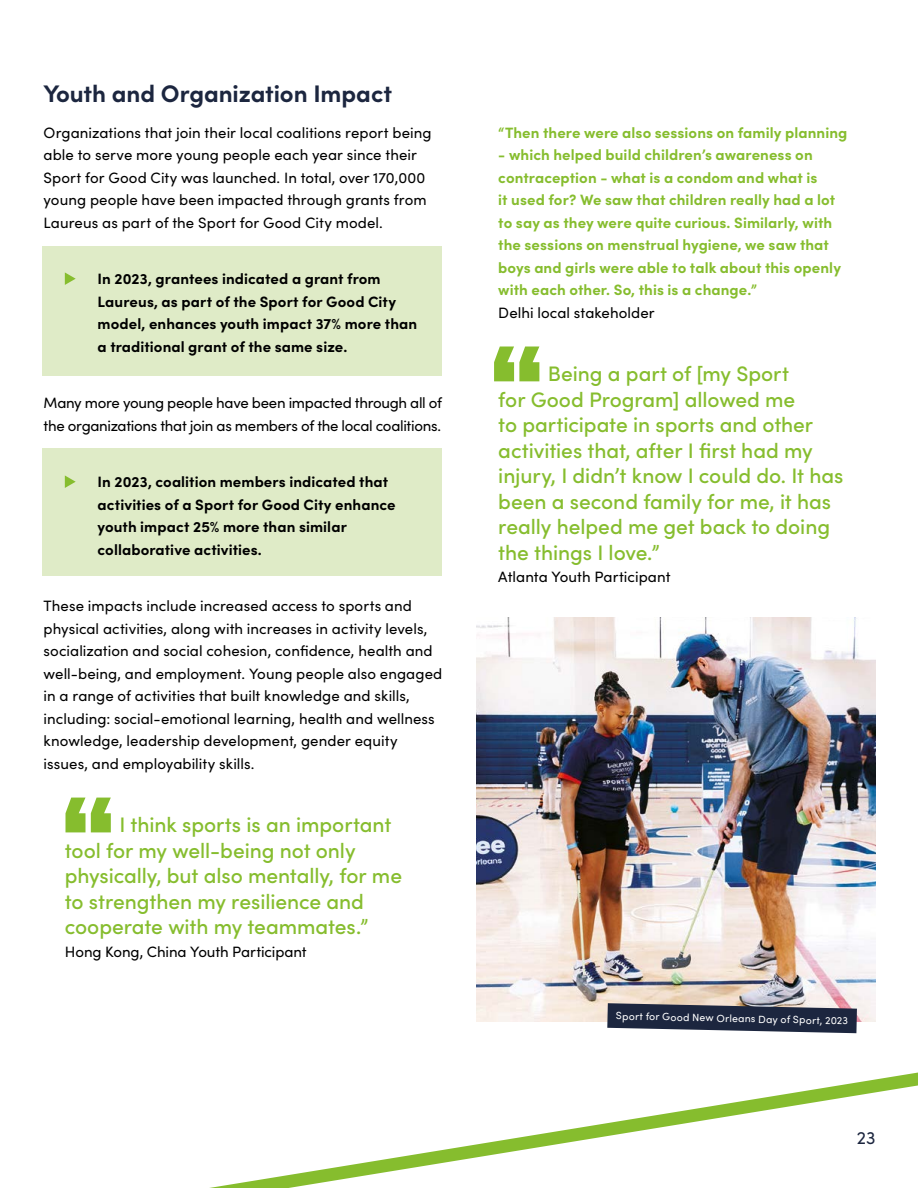
<style>
.page{position:relative;width:918px;height:1188px;background:#fff}
.page>*{position:absolute;margin:0;border:0;box-sizing:border-box;transform-origin:0 0}
.t1{font:700 24px "Sofia Pro";letter-spacing:-.005em;color:#1c263f}
.t2{font:500 21px/25.5px "Sofia Pro";letter-spacing:-.005em;color:#86bd2e}
.t3{font:18px "Sofia Pro";color:#1c263f}
.t4{font:15px/22.5px "Sofia Pro";letter-spacing:.005em;color:#000}
.t5{font:700 15px/22.5px "Sofia Pro";letter-spacing:.005em;color:#86bd2e}
.t6{font:700 15px/22.5px "Sofia Pro";letter-spacing:.005em;color:#000}
.t7{font:15px/22.5px "Sofia Pro";letter-spacing:-.02em;color:#000}
.t8{font:10.5px "Sofia Pro";color:#fff}
</style>
<div class="page">
<svg style="left:209px;top:1073px;width:709px;height:115px"></svg>
<div style="left:43px;top:247px;width:399px;height:129px;background:#dfebc7"></div>
<div style="left:43px;top:449px;width:399px;height:127px;background:#dfebc7"></div>
<svg style="left:65px;top:272px;width:11px;height:13px"></svg>
<svg style="left:65px;top:475px;width:11px;height:13px"></svg>
<svg style="left:66px;top:798px;width:45px;height:34px"></svg>
<svg style="left:494px;top:347px;width:45px;height:34px"></svg>
<img style="left:476px;top:617px;width:399px;height:404px">
<svg style="left:607px;top:1003px;width:250px;height:30px;background:#41485b"></svg>
<h1 class="t1" style="left:44px;top:75px;width:350px">Youth and Organization Impact</h1>
<p class="t4" style="left:44px;top:120px;width:390px">Organizations that join their local coalitions report being able to serve more young people each year since their Sport for Good City was launched. In total, over 170,000 young people have been impacted through grants from Laureus as part of the Sport for Good City model.</p>
<p class="t6" style="left:98px;top:266px;width:321px">In 2023, grantees indicated a grant from Laureus, as part of the Sport for Good City model, enhances youth impact 37% more than a traditional grant of the same size.</p>
<p class="t7" style="left:44px;top:391px;width:400px">Many more young people have been impacted through all of the organizations that join as members of the local coalitions.</p>
<p class="t6" style="left:98px;top:469px;width:300px">In 2023, coalition members indicated that activities of a Sport for Good City enhance youth impact 25% more than similar collaborative activities.</p>
<p class="t4" style="left:44px;top:594px;width:400px">These impacts include increased access to sports and physical activities, along with increases in activity levels, socialization and social cohesion, confidence, health and well-being, and employment. Young people also engaged in a range of activities that built knowledge and skills, including: social-emotional learning, health and wellness knowledge, leadership development, gender equity issues, and employability skills.</p>
<h2 class="t2" style="left:65px;top:811px;width:339px;text-indent:54px">I think sports is an important tool for my well-being not only physically, but also mentally, for me to strengthen my resilience and cooperate with my teammates.”</h2>
<p class="t4" style="left:65px;top:940px;width:243px">Hong Kong, China Youth Participant</p>
<p class="t5" style="left:498px;top:120px;width:351px">“Then there were also sessions on family planning</p>
<p class="t5" style="left:498px;top:142px;width:344px">- which helped build children’s awareness on contraception - what is a condom and what is<br>it used for? We saw that children really had a lot to say as they were quite curious. Similarly, with the sessions on menstrual hygiene, we saw that boys and girls were able to talk about this openly with each other. So, this is a change.”</p>
<p class="t4" style="left:498px;top:300px;width:158px">Delhi local stakeholder</p>
<p class="t2" style="left:498px;top:360px;width:347px;text-indent:50px">Being a part of [my Sport<br>for Good Program] allowed me<br>to participate in sports and other activities that, after I first had my injury, I didn’t know I could do. It has been a second family for me, it has really helped me get back to doing the things I love.”</p>
<p class="t4" style="left:498px;top:565px;width:174px">Atlanta Youth Participant</p>
<p class="t8" style="left:616px;top:1009px;width:234px;rotate:1deg">Sport for Good New Orleans Day of Sport, 2023</p>
<p class="t3" style="left:857px;top:1125px;width:20px">23</p>
</div>
